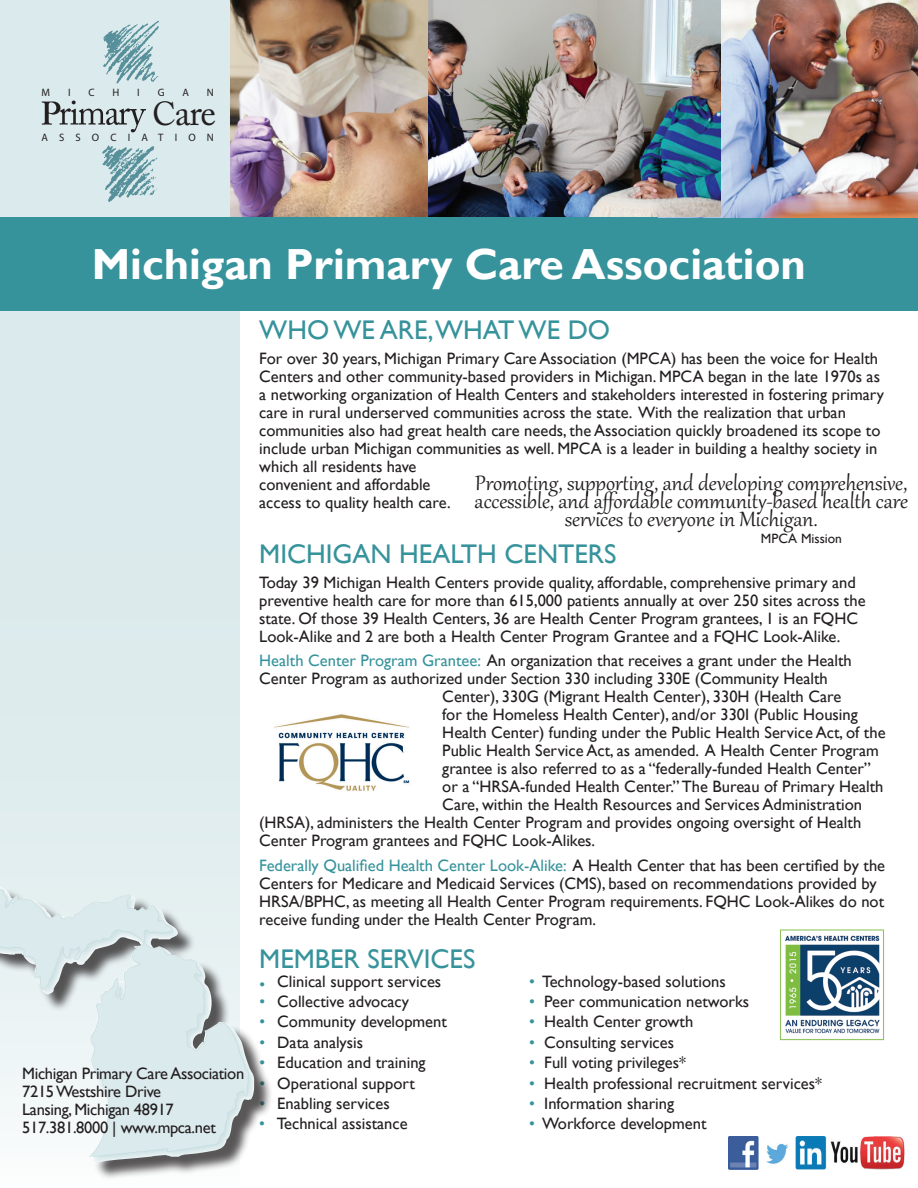
<style>
.page{position:relative;width:918px;height:1188px;background:#fff}
.page>*{position:absolute;margin:0;border:0;box-sizing:border-box;transform-origin:0 0}
.t1{font:700 43.5px "Gill Sans";color:#fff}
.t2{font:36.9px "Adobe Caslon Pro";color:#231f20}
.t3{font:27px "Gill Sans";color:#37939b}
.t4{font:25.5px/18px "Gabriola";color:#231f20;text-align:center}
.t5{font:16.5px/18px "Gill Sans";color:#231f20}
.t6{font:16.5px/18px "Gill Sans";letter-spacing:-.02em;color:#231f20}
.t7{font:13.5px "Gill Sans";color:#231f20}
.t8{font:700 10.8px "Helvetica";letter-spacing:1.045em;color:#231f20}
.s1{font-size:33px}
.s2{color:#37939b}
.s3{font-style:italic;color:#37939b}
</style>
<div class="page">
<img style="left:275px;top:714px;width:135px;height:77px">
<img style="left:729px;top:1137px;width:176px;height:33px">
<img style="left:779px;top:929px;width:106px;height:112px">
<div style="left:0;top:0;width:239px;height:1188px;background:#dbeaec"></div>
<svg style="left:103px;top:21px;width:56px;height:62px"></svg>
<svg style="left:102px;top:145px;width:55px;height:57px"></svg>
<svg style="left:42px;top:101px;width:104px;height:31px"></svg>
<div style="left:0;top:217px;width:918px;height:94px;background:#37939b"></div>
<div style="left:0;top:888px;width:273px;height:292px;background:#231f20;opacity:.75"></div>
<img style="left:0;top:894px;width:254px;height:268px">
<img style="left:230px;top:0;width:199px;height:217px">
<img style="left:658px;top:0;width:260px;height:218px">
<img style="left:429px;top:0;width:291px;height:217px">
<p class="t8" style="left:42px;top:85px;width:10px">M</p>
<p class="t8" style="left:68px;top:85px;width:4px">I</p>
<p class="t8" style="left:88px;top:85px;width:8px">C</p>
<p class="t8" style="left:112px;top:85px;width:8px">H</p>
<p class="t8" style="left:137px;top:85px;width:4px">I</p>
<p class="t8" style="left:158px;top:85px;width:8px">G</p>
<p class="t8" style="left:182px;top:85px;width:8px">A</p>
<p class="t8" style="left:207px;top:85px;width:9px">N</p>
<p class="t8" style="left:42px;top:130px;width:174px">ASSOCIATION</p>
<h2 class="t2" style="left:152px;top:90px;width:65px"><span class="s1">C</span>are</h2>
<h1 class="t1" style="left:92px;top:238px;width:716px">Michigan Primary Care Association</h1>
<p class="t6" style="left:22px;top:1065px;width:224px">Michigan Primary Care Association<br>7215 Westshire Drive<br>Lansing, Michigan 48917<br>517.381.8000 | www.mpca.net</p>
<h3 class="t3" style="left:259px;top:315px;width:352px">WHO WE ARE,WHAT WE DO</h3>
<p class="t5" style="left:259px;top:350px;width:626px">For over 30 years, Michigan Primary Care Association (MPCA) has been the voice for Health Centers and other community-based providers in Michigan. MPCA began in the late 1970s as a networking organization of Health Centers and stakeholders interested in fostering primary care in rural underserved communities across the state. With the realization that urban communities also had great health care needs, the Association quickly broadened its scope to include urban Michigan communities as well. MPCA is a leader in building a healthy society in which all residents have<br>convenient and affordable<br>access to quality health care.</p>
<h3 class="t3" style="left:259px;top:538px;width:359px">MICHIGAN HEALTH CENTERS</h3>
<p class="t5" style="left:259px;top:573px;width:608px">Today 39 Michigan Health Centers provide quality, affordable, comprehensive primary and preventive health care for more than 615,000 patients annually at over 250 sites across the state. Of those 39 Health Centers, 36 are Health Center Program grantees, 1 is an FQHC Look-Alike and 2 are both a Health Center Program Grantee and a FQHC Look-Alike.</p>
<p class="t5" style="left:259px;top:652px;width:594px"><span class="s2">Health Center Program Grantee:</span> An organization that receives a grant under the Health</p>
<p class="t5" style="left:259px;top:670px;width:570px">Center Program as authorized under Section 330 including 330E (Community Health</p>
<p class="t5" style="left:442px;top:688px;width:400px">Center), 330G (Migrant Health Center), 330H (Health Care</p>
<p class="t5" style="left:442px;top:706px;width:417px">for the Homeless Health Center), and/or 330I (Public Housing</p>
<p class="t5" style="left:442px;top:724px;width:445px">Health Center) funding under the Public Health Service Act, of the</p>
<p class="t5" style="left:442px;top:742px;width:438px">Public Health Service Act, as amended. A Health Center Program</p>
<p class="t5" style="left:442px;top:760px;width:430px">grantee is also referred to as a “federally-funded Health Center”</p>
<p class="t5" style="left:442px;top:778px;width:443px">or a “HRSA-funded Health Center.” The Bureau of Primary Health</p>
<p class="t5" style="left:442px;top:796px;width:421px">Care, within the Health Resources and Services Administration</p>
<p class="t5" style="left:259px;top:814px;width:604px">(HRSA), administers the Health Center Program and provides ongoing oversight of Health</p>
<p class="t5" style="left:259px;top:832px;width:337px">Center Program grantees and FQHC Look-Alikes.</p>
<p class="t5" style="left:259px;top:857px;width:627px"><span class="s2">Federally Qualified Health Center Look-Alike:</span> A Health Center that has been certified by the Centers for Medicare and Medicaid Services (CMS), based on recommendations provided by HRSA/BPHC, as meeting all Health Center Program requirements. FQHC Look-Alikes do not receive funding under the Health Center Program.</p>
<h3 class="t3" style="left:259px;top:943px;width:218px">MEMBER SERVICES</h3>
<p class="t5" style="left:259px;top:972px;width:184px"><span class="s3">•</span> Clinical support services</p>
<p class="t5" style="left:529px;top:972px;width:198px"><span class="s2">•</span> Technology-based solutions</p>
<p class="t5" style="left:259px;top:993px;width:151px"><span class="s3">•</span> Collective advocacy</p>
<p class="t5" style="left:529px;top:993px;width:222px"><span class="s2">•</span> Peer communication networks</p>
<p class="t5" style="left:259px;top:1013px;width:189px"><span class="s3">•</span> Community development</p>
<p class="t5" style="left:529px;top:1013px;width:165px"><span class="s2">•</span> Health Center growth</p>
<p class="t5" style="left:259px;top:1034px;width:105px"><span class="s3">•</span> Data analysis</p>
<p class="t5" style="left:529px;top:1034px;width:146px"><span class="s2">•</span> Consulting services</p>
<p class="t5" style="left:259px;top:1054px;width:168px"><span class="s3">•</span> Education and training</p>
<p class="t5" style="left:529px;top:1054px;width:158px"><span class="s2">•</span> Full voting privileges*</p>
<p class="t5" style="left:259px;top:1074px;width:157px"><span class="s3">•</span> Operational support</p>
<p class="t5" style="left:529px;top:1074px;width:294px"><span class="s2">•</span> Health professional recruitment services*</p>
<p class="t5" style="left:259px;top:1095px;width:132px"><span class="s3">•</span> Enabling services</p>
<p class="t5" style="left:529px;top:1095px;width:146px"><span class="s2">•</span> Information sharing</p>
<p class="t5" style="left:259px;top:1115px;width:150px"><span class="s2">•</span> Technical assistance</p>
<p class="t5" style="left:529px;top:1115px;width:179px"><span class="s2">•</span> Workforce development</p>
<h3 class="t4" style="left:475px;top:472px;width:435px">Promoting, supporting, and developing comprehensive, accessible, and affordable community-based health care services to everyone in Michigan.</h3>
<p class="t7" style="left:761px;top:530px;width:83px">MPCA Mission</p>
</div>
